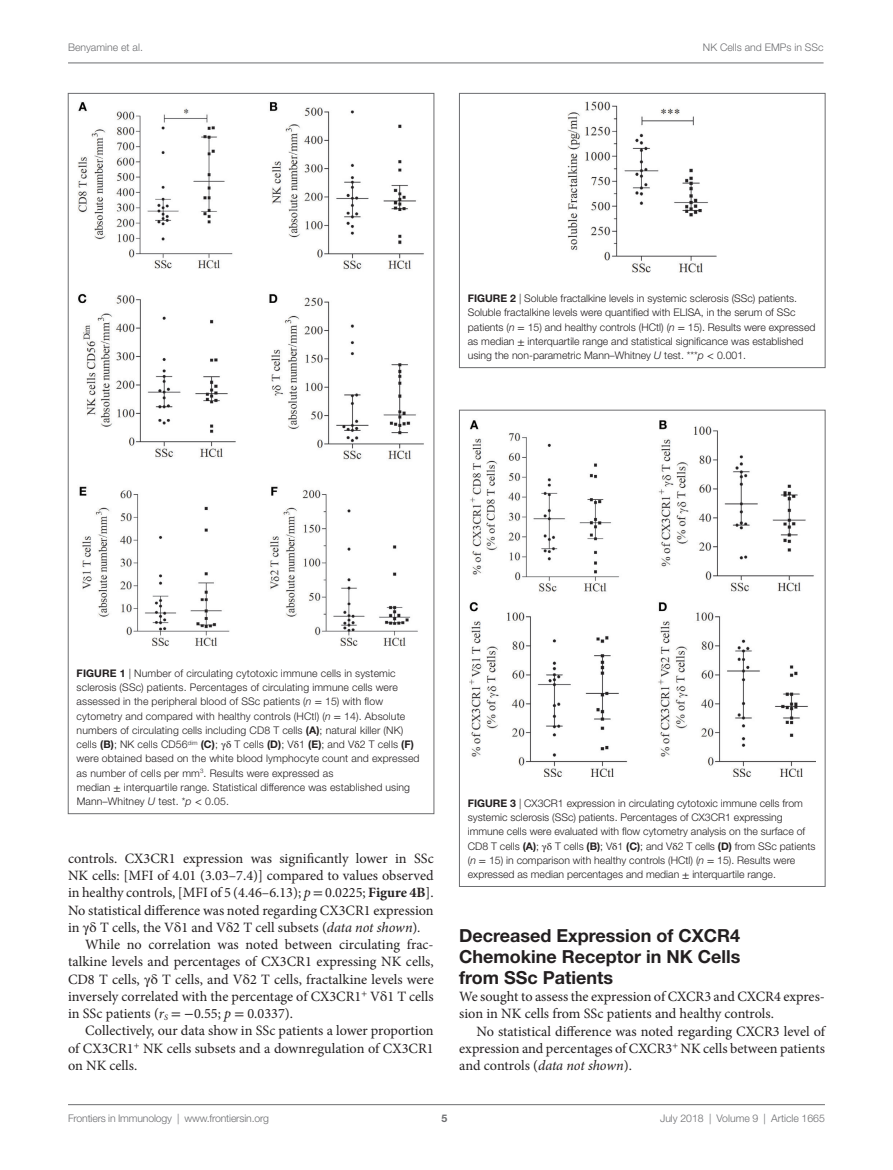
<style>
.page{position:relative;width:893px;height:1170px;background:#fff}
.page>*{position:absolute;margin:0;border:0;box-sizing:border-box;transform-origin:0 0}
.t1{font:700 18px/21px "Helvetica Neue LT Std";color:#231f20;text-align:justify}
.t2{font:14.25px/17.2px "Minion Pro";color:#231f20}
.t3{font:300 10.5px/14.2px "Helvetica Neue LT Std";color:#231f20}
.t4{font:300 10.5px "Helvetica Neue LT Std";color:#6c6d70}
.t5{font:700 10.5px "Helvetica Neue LT Std";color:#6c6d70}
.s1{font-weight:700}
.s2{font-style:italic}
.s3{font-family:"STIX General";font-weight:400}
.s4{font-family:"STIX General"}
</style>
<div class="page">
<img style="left:469px;top:420px;width:346px;height:356px">
<img style="left:568px;top:102px;width:149px;height:170px">
<div style="left:459px;top:93px;width:366px;height:275px;border:1px solid #6c6d70"></div>
<img style="left:78px;top:102px;width:346px;height:544px">
<hr style="left:68px;top:1104px;width:757px;height:1px;background:#6c6d70">
<hr style="left:68px;top:63px;width:755px;height:1px;background:#6c6d70">
<p class="t4" style="left:68px;top:41px;width:76px">Benyamine et al.</p>
<p class="t4" style="left:703px;top:41px;width:122px">NK Cells and EMPs in SSc</p>
<p class="t3" style="left:468px;top:291px;width:349px"><span class="s1">Figure 2</span> | Soluble fractalkine levels in systemic sclerosis (SSc) patients.<br>Soluble fractalkine levels were quantified with ELISA, in the serum of SSc patients (<span class="s2">n</span> <span class="s3">=</span> 15) and healthy controls (HCtl) (<span class="s2">n</span> <span class="s3">=</span> 15). Results were expressed as median <span class="s3">±</span> interquartile range and statistical significance was established using the non-parametric Mann–Whitney <span class="s2">U</span> test. ***<span class="s2">p</span> <span class="s3">&lt;</span> 0.001.</p>
<p class="t3" style="left:77px;top:665px;width:344px"><span class="s1">Figure 1</span> | Number of circulating cytotoxic immune cells in systemic sclerosis (SSc) patients. Percentages of circulating immune cells were assessed in the peripheral blood of SSc patients (<span class="s2">n</span> <span class="s3">=</span> 15) with flow cytometry and compared with healthy controls (HCtl) (<span class="s2">n</span> <span class="s3">=</span> 14). Absolute numbers of circulating cells including CD8 T cells <span class="s1">(A)</span>; natural killer (NK) cells <span class="s1">(B)</span>; NK cells CD56<sup>dim</sup> <span class="s1">(C)</span>; <span class="s3">γδ</span> T cells <span class="s1">(D)</span>; V<span class="s3">δ</span>1 <span class="s1">(E)</span>; and V<span class="s3">δ</span>2 T cells <span class="s1">(F) </span>were obtained based on the white blood lymphocyte count and expressed as number of cells per mm<sup>3</sup>. Results were expressed as<br>median <span class="s3">±</span> interquartile range. Statistical difference was established using Mann–Whitney <span class="s2">U</span> test. *<span class="s2">p</span> <span class="s3">&lt;</span> 0.05.</p>
<h2 class="t2" style="left:68px;top:849px;width:367px">controls. CX3CR1 expression was significantly lower in SSc</h2>
<h2 class="t2" style="left:68px;top:867px;width:367px">NK cells: [MFI of 4.01 (3.03–7.4)] compared to values observed</h2>
<h2 class="t2" style="left:68px;top:884px;width:367px">in healthy controls, [MFI of 5 (4.46–6.13); <span class="s2">p</span> <span class="s4">=</span> 0.0225; <span class="s1">Figure 4B</span>].</h2>
<h2 class="t2" style="left:68px;top:901px;width:367px">No statistical difference was noted regarding CX3CR1 expression</h2>
<h2 class="t2" style="left:68px;top:918px;width:354px">in <span class="s4">γδ</span> T cells, the V<span class="s4">δ</span>1 and V<span class="s4">δ</span>2 T cell subsets (<span class="s2">data not shown</span>)<span class="s2">.</span></h2>
<h2 class="t2" style="left:85px;top:936px;width:350px">While no correlation was noted between circulating frac-</h2>
<h2 class="t2" style="left:68px;top:953px;width:367px">talkine levels and percentages of CX3CR1 expressing NK cells,</h2>
<h2 class="t2" style="left:68px;top:970px;width:367px">CD8 T cells, <span class="s4">γδ</span> T cells, and V<span class="s4">δ</span>2 T cells, fractalkine levels were</h2>
<h2 class="t2" style="left:68px;top:987px;width:367px">inversely correlated with the percentage of CX3CR1<sup>+</sup> V<span class="s4">δ</span>1 T cells</h2>
<h2 class="t2" style="left:68px;top:1005px;width:227px">in SSc patients (<span class="s2">r</span><sub>S</sub> <span class="s4">= −</span>0.55; <span class="s2">p</span> <span class="s4">=</span> 0.0337).</h2>
<h2 class="t2" style="left:85px;top:1022px;width:350px">Collectively, our data show in SSc patients a lower proportion</h2>
<h2 class="t2" style="left:68px;top:1039px;width:367px">of CX3CR1<sup>+</sup> NK cells subsets and a downregulation of CX3CR1</h2>
<h2 class="t2" style="left:68px;top:1056px;width:71px">on NK cells.</h2>
<p class="t3" style="left:468px;top:795px;width:349px"><span class="s1">Figure 3</span> | CX3CR1 expression in circulating cytotoxic immune cells from systemic sclerosis (SSc) patients. Percentages of CX3CR1 expressing immune cells were evaluated with flow cytometry analysis on the surface of CD8 T cells <span class="s1">(A)</span>; <span class="s3">γδ</span> T cells <span class="s1">(B)</span>; V<span class="s3">δ</span>1 <span class="s1">(C)</span>; and V<span class="s3">δ</span>2 T cells <span class="s1">(D)</span> from SSc patients (<span class="s2">n</span> <span class="s3">=</span> 15) in comparison with healthy controls (HCtl) (<span class="s2">n</span> <span class="s3">=</span> 15). Results were expressed as median percentages and median <span class="s3">±</span> interquartile range.</p>
<h1 class="t1" style="left:459px;top:924px;width:283px">Decreased Expression of CXCR4<br>Chemokine Receptor in NK Cells from SSc Patients</h1>
<h2 class="t2" style="left:459px;top:987px;width:367px">We sought to assess the expression of CXCR3 and CXCR4 expres&shy;sion in NK cells from SSc patients and healthy controls.</h2>
<h2 class="t2" style="left:459px;top:1022px;width:367px;text-align:justify;text-indent:17px">No statistical difference was noted regarding CXCR3 level of expression and percentages of CXCR3<sup>+</sup> NK cells between patients and controls (<span class="s2">data not shown</span>).</h2>
<p class="t4" style="left:68px;top:1111px;width:203px">Frontiers in Immunology | www.frontiersin.org</p>
<p class="t4" style="left:660px;top:1111px;width:166px">July 2018 | Volume 9 | Article 1665</p>
<p class="t5" style="left:441px;top:1111px;width:7px">5</p>
</div>
